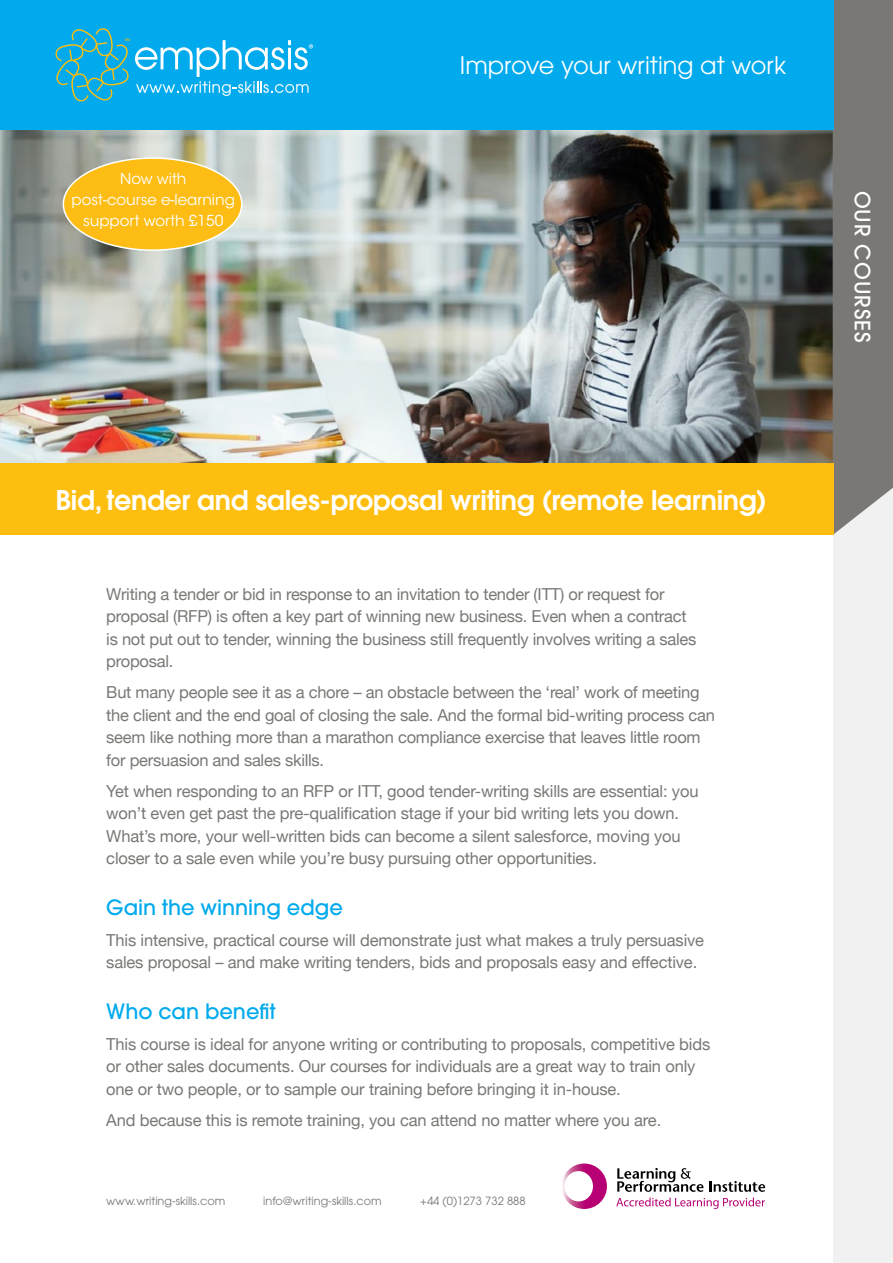
<style>
.page{position:relative;width:893px;height:1263px;background:#fff}
.page>*{position:absolute;margin:0;border:0;box-sizing:border-box;transform-origin:0 0}
.t1{font:600 27px "Avant Garde";letter-spacing:-.01em;color:#fff}
.t2{font:24px "Avant Garde";color:#fff}
.t3{font:500 21px "Avant Garde";color:#00aaec}
.t4{font:500 21px "Avant Garde";letter-spacing:.05em;color:#fff}
.t5{font:16.5px/22.5px "Helvetica Neue";letter-spacing:-.01em;color:#797875}
.t6{font:15px/21px "ITC Avant Garde Std";color:#fff;text-align:center}
.t7{font:11.25px "Avant Garde";color:#797875}
</style>
<div class="page">
<div style="left:833px;top:111px;width:60px;height:1152px;background:#f1f1f2"></div>
<div style="left:833px;top:0;width:60px;height:535px;background:#797875"></div>
<img style="left:0;top:130px;width:833px;height:333px">
<div style="left:0;top:463px;width:833px;height:72px;background:#febe10"></div>
<div style="left:0;top:0;width:833px;height:130px;background:#00aaec"></div>
<svg style="left:55px;top:28px;width:258px;height:74px"></svg>
<img style="left:563px;top:1163px;width:44px;height:46px">
<svg style="left:616px;top:1168px;width:149px;height:41px"></svg>
<div style="left:63px;top:158px;width:179px;height:92px;background:#fdbd14;border-radius:50%"></div>
<div style="left:63px;top:157px;width:180px;height:94px;border:2px solid #fff;border-radius:50%"></div>
<p class="t6" style="left:72px;top:169px;width:165px">Now with<br>post-course e-learning support worth £150</p>
<h2 class="t2" style="left:460px;top:51px;width:328px">Improve your writing at work</h2>
<h1 class="t1" style="left:56px;top:482px;width:713px">Bid, tender and sales-proposal writing (remote learning)</h1>
<p class="t5" style="left:106px;top:583px;width:591px">Writing a tender or bid in response to an invitation to tender (ITT) or request for proposal (RFP) is often a key part of winning new business. Even when a contract is not put out to tender, winning the business still frequently involves writing a sales proposal.</p>
<p class="t5" style="left:106px;top:682px;width:610px">But many people see it as a chore – an obstacle between the ‘real’ work of meeting the client and the end goal of closing the sale. And the formal bid-writing process can seem like nothing more than a marathon compliance exercise that leaves little room for persuasion and sales skills.</p>
<p class="t5" style="left:106px;top:781px;width:594px">Yet when responding to an RFP or ITT, good tender-writing skills are essential: you won’t even get past the pre-qualification stage if your bid writing lets you down.<br>What’s more, your well-written bids can become a silent salesforce, moving you closer to a sale even while you’re busy pursuing other opportunities.</p>
<p class="t3" style="left:106px;top:894px;width:238px">Gain the winning edge</p>
<p class="t5" style="left:106px;top:929px;width:599px">This intensive, practical course will demonstrate just what makes a truly persuasive sales proposal – and make writing tenders, bids and proposals easy and effective.</p>
<p class="t3" style="left:106px;top:998px;width:171px">Who can benefit</p>
<p class="t5" style="left:106px;top:1034px;width:605px">This course is ideal for anyone writing or contributing to proposals, competitive bids or other sales documents. Our courses for individuals are a great way to train only one or two people, or to sample our training before bringing it in-house.</p>
<p class="t5" style="left:106px;top:1110px;width:556px">And because this is remote training, you can attend no matter where you are.</p>
<p class="t7" style="left:106px;top:1194px;width:121px">www.writing-skills.com</p>
<p class="t7" style="left:263px;top:1194px;width:120px">info@writing-skills.com</p>
<p class="t7" style="left:420px;top:1194px;width:107px">+44 (0)1273 732 888</p>
<p class="t4" style="left:875px;top:191px;width:154px;rotate:90deg">OUR COURSES</p>
</div>
